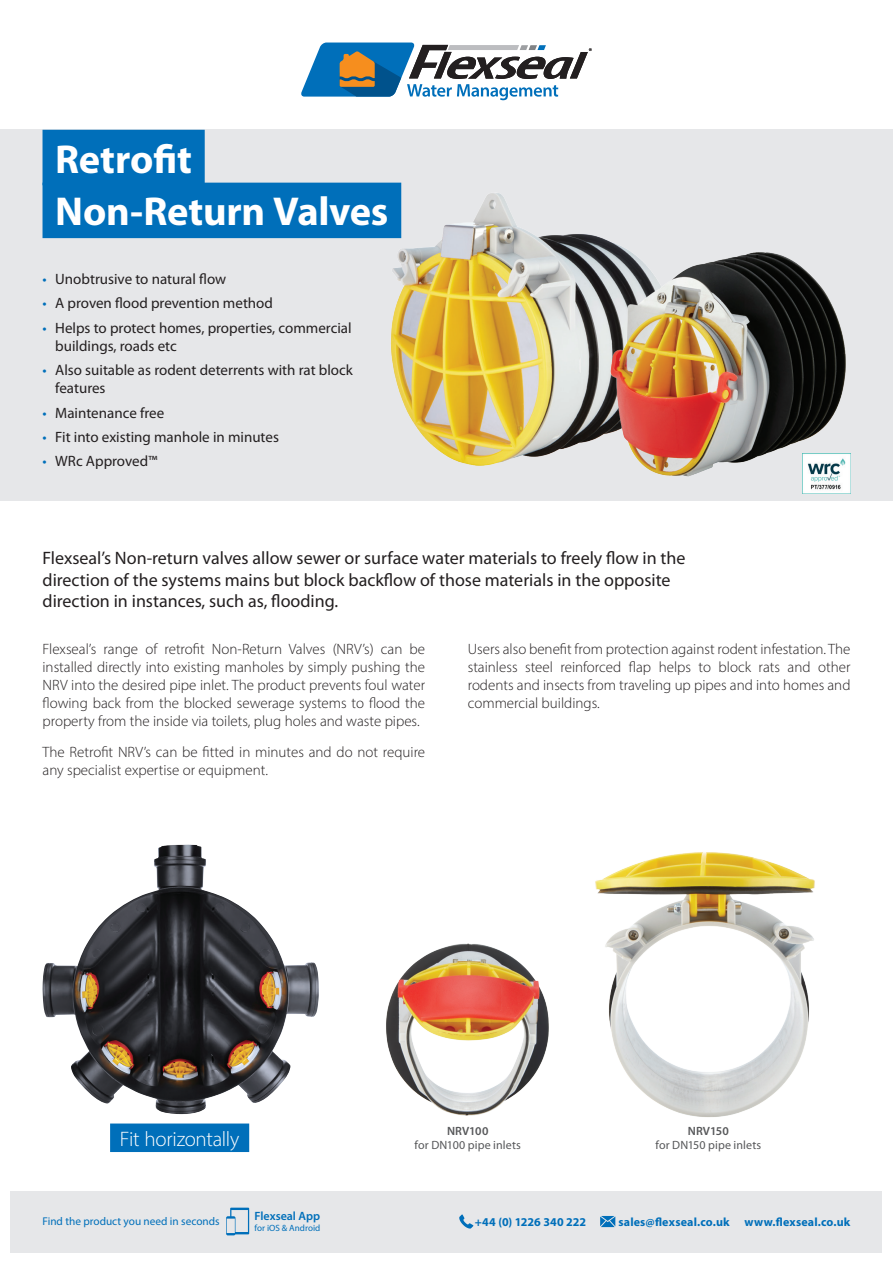
<style>
.page{position:relative;width:893px;height:1263px;background:#fff}
.page>*{position:absolute;margin:0;border:0;box-sizing:border-box;transform-origin:0 0}
.t1{font:700 40.5px/52.8px "Myriad Pro";letter-spacing:-.005em;color:#fff}
.t2{font:300 21px "Myriad Pro";letter-spacing:-.01em;color:#fff}
.t3{font:18px/21.6px "Myriad Pro";color:#231f20}
.t4{font:300 15px/18px "Myriad Pro";color:#231f20;text-align:justify}
.t5{font:15px/18px "Myriad Pro";color:#231f20}
.t6{font:700 12px "Myriad Pro";letter-spacing:.015em;color:#006fba}
.t7{font:12px "Myriad Pro";letter-spacing:.01em;color:#57585a}
.t8{font:600 12px "Myriad Pro";letter-spacing:.005em;color:#57585a}
.t9{font:600 12px "Myriad Pro";color:#006fba}
.t10{font:11.25px "Myriad Pro";color:#006fba}
.t11{font:9.15px "Myriad Pro";color:#006fba}
.s1{color:#006fba}
</style>
<div class="page">
<svg style="left:301px;top:43px;width:291px;height:57px"></svg>
<div style="left:11px;top:1191px;width:871px;height:61px;background:#e6e7e9"></div>
<svg style="left:459px;top:1214px;width:14px;height:14px"></svg>
<svg style="left:600px;top:1216px;width:15px;height:11px"></svg>
<svg style="left:226px;top:1207px;width:23px;height:28px"></svg>
<div style="left:0;top:130px;width:893px;height:371px;background:#e6e7e9"></div>
<div style="left:43px;top:130px;width:162px;height:55px;background:#006fba"></div>
<div style="left:43px;top:183px;width:358px;height:55px;background:#006fba"></div>
<img style="left:366px;top:182px;width:218px;height:284px">
<img style="left:584px;top:234px;width:267px;height:260px">
<img style="left:802px;top:454px;width:48px;height:39px">
<img style="left:595px;top:852px;width:220px;height:265px">
<img style="left:386px;top:943px;width:163px;height:173px">
<img style="left:42px;top:844px;width:277px;height:270px">
<div style="left:110px;top:1123px;width:139px;height:29px;background:#006fba"></div>
<h1 class="t1" style="left:55px;top:131px;width:335px">Retrofit<br>Non-Return Valves</h1>
<p class="t5" style="left:43px;top:270px;width:185px"><span class="s1">•</span> Unobtrusive to natural flow</p>
<p class="t5" style="left:43px;top:294px;width:232px"><span class="s1">•</span> A proven flood prevention method</p>
<p class="t5" style="left:55px;top:318px;width:298px;text-indent:-13px"><span class="s1">•</span> Helps to protect homes, properties, commercial buildings, roads etc</p>
<p class="t5" style="left:55px;top:361px;width:299px;text-indent:-13px"><span class="s1">•</span> Also suitable as rodent deterrents with rat block features</p>
<p class="t5" style="left:43px;top:403px;width:123px"><span class="s1">•</span> Maintenance free</p>
<p class="t5" style="left:43px;top:428px;width:238px"><span class="s1">•</span> Fit into existing manhole in minutes</p>
<p class="t5" style="left:43px;top:452px;width:116px"><span class="s1">•</span> WRc Approved™</p>
<p class="t3" style="left:43px;top:547px;width:644px">Flexseal’s Non-return valves allow sewer or surface water materials to freely flow in the direction of the systems mains but block backflow of those materials in the opposite direction in instances, such as, flooding.</p>
<p class="t4" style="left:43px;top:640px;width:384px">Flexseal’s range of retrofit Non-Return Valves (NRV’s) can be installed directly into existing manholes by simply pushing the NRV into the desired pipe inlet. The product prevents foul water flowing back from the blocked sewerage systems to flood the property from the inside via toilets, plug holes and waste pipes.</p>
<p class="t4" style="left:43px;top:743px;width:384px">The Retrofit NRV’s can be fitted in minutes and do not require any specialist expertise or equipment.</p>
<p class="t4" style="left:468px;top:640px;width:384px">Users also benefit from protection against rodent infestation. The stainless steel reinforced flap helps to block rats and other rodents and insects from traveling up pipes and into homes and commercial buildings.</p>
<p class="t8" style="left:447px;top:1123px;width:43px">NRV100</p>
<p class="t7" style="left:415px;top:1138px;width:108px">for DN100 pipe inlets</p>
<p class="t8" style="left:688px;top:1123px;width:43px">NRV150</p>
<h2 class="t2" style="left:120px;top:1126px;width:121px">Fit horizontally</h2>
<p class="t7" style="left:655px;top:1138px;width:107px">for DN150 pipe inlets</p>
<p class="t10" style="left:43px;top:1214px;width:179px">Find the product you need in seconds</p>
<p class="t9" style="left:255px;top:1208px;width:67px">Flexseal App</p>
<p class="t11" style="left:255px;top:1222px;width:67px">for iOS &amp; Android</p>
<p class="t6" style="left:475px;top:1214px;width:113px">+44 (0) 1226 340 222</p>
<p class="t6" style="left:618px;top:1214px;width:233px">sales@flexseal.co.uk www.flexseal.co.uk</p>
</div>
